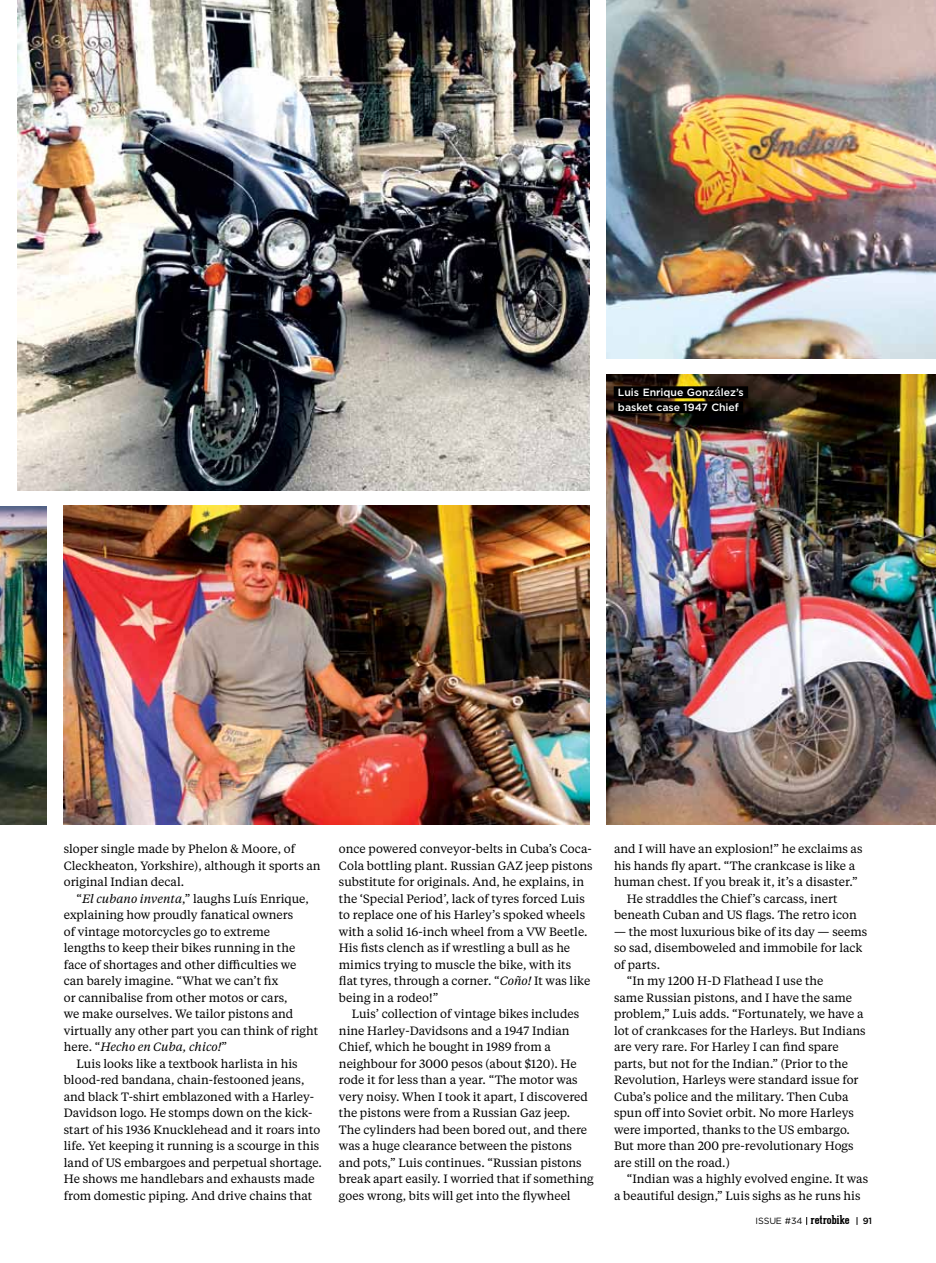
<style>
.page{position:relative;width:936px;height:1263px;background:#fff}
.page>*{position:absolute;margin:0;border:0;box-sizing:border-box;transform-origin:0 0}
.t1{font:12px/16.5px "Tiempos Text";color:#000}
.t2{font:italic 12px "Tiempos Text";color:#000}
.t3{font:700 12px "Geared Slab";letter-spacing:-.005em;color:#000}
.t4{font:500 10.5px/15px "Gotham";color:#fff}
.s1{font-family:"Tiempos Text";font-weight:400;font-size:12px}
.s2{font-style:italic}
.s3{font-style:normal}
.s4{font-family:"Gotham";font-weight:400;font-size:9px}
.s5{font-family:"Gotham";font-weight:500;font-size:9px}
</style>
<div class="page">
<img style="left:606px;top:375px;width:329px;height:449px">
<img style="left:606px;top:0;width:329px;height:358px">
<img style="left:0;top:507px;width:47px;height:317px">
<img style="left:64px;top:505px;width:525px;height:319px">
<img style="left:17px;top:0;width:572px;height:490px">
<div style="left:613px;top:386px;width:135px;height:12px;background:#000"></div>
<div style="left:613px;top:401px;width:130px;height:12px;background:#000"></div>
<p class="t4" style="left:618px;top:385px;width:127px">Luis Enrique Gonz<span class="s1">á</span>lez’s basket case 1947 Chief</p>
<p class="t1" style="left:64px;top:840px;width:258px">sloper single made by Phelon &amp; Moore, of<br>Cleckheaton, Yorkshire), although it sports an original Indian decal.</p>
<p class="t1" style="left:77px;top:890px;width:234px">“<span class="s2">El cubano inventa</span>,” laughs Luís Enrique,</p>
<p class="t1" style="left:64px;top:906px;width:231px">explaining how proudly fanatical owners</p>
<p class="t1" style="left:64px;top:923px;width:208px">of vintage motorcycles go to extreme</p>
<p class="t1" style="left:64px;top:939px;width:233px">lengths to keep their bikes running in the</p>
<p class="t1" style="left:64px;top:956px;width:234px">face of shortages and other difficulties we</p>
<p class="t1" style="left:64px;top:972px;width:216px">can barely imagine. “What we can’t fix</p>
<p class="t1" style="left:64px;top:989px;width:225px">or cannibalise from other motos or cars,</p>
<p class="t1" style="left:64px;top:1005px;width:231px">we make ourselves. We tailor pistons and</p>
<p class="t1" style="left:64px;top:1022px;width:256px">virtually any other part you can think of right</p>
<p class="t2" style="left:64px;top:1039px;width:165px"><span class="s3">here. “</span>Hecho en Cuba, chico!<span class="s3">”</span></p>
<p class="t1" style="left:77px;top:1055px;width:222px">Luis looks like a textbook harlista in his</p>
<p class="t1" style="left:64px;top:1071px;width:242px">blood-red bandana, chain-festooned jeans,</p>
<p class="t1" style="left:64px;top:1088px;width:252px">and black T-shirt emblazoned with a Harley-</p>
<p class="t1" style="left:64px;top:1104px;width:250px">Davidson logo. He stomps down on the kick-</p>
<p class="t1" style="left:64px;top:1121px;width:258px">start of his 1936 Knucklehead and it roars into</p>
<p class="t1" style="left:64px;top:1137px;width:257px">life. Yet keeping it running is a scourge in this</p>
<p class="t1" style="left:64px;top:1154px;width:259px">land of US embargoes and perpetual shortage.</p>
<p class="t1" style="left:64px;top:1170px;width:252px">He shows me handlebars and exhausts made</p>
<p class="t1" style="left:64px;top:1187px;width:250px">from domestic piping. And drive chains that</p>
<p class="t1" style="left:339px;top:840px;width:255px">once powered conveyor-belts in Cuba’s Coca-Cola bottling plant. Russian GAZ jeep pistons substitute for originals. And, he explains, in the ‘Special Period’, lack of tyres forced Luis to replace one of his Harley’s spoked wheels with a solid 16-inch wheel from a VW Beetle.<br>His fists clench as if wrestling a bull as he mimics trying to muscle the bike, with its flat tyres, through a corner. “<span class="s2">Coño!</span> It was like being in a rodeo!”</p>
<p class="t1" style="left:339px;top:1005px;width:256px;text-indent:13px">Luis’ collection of vintage bikes includes nine Harley-Davidsons and a 1947 Indian Chief, which he bought in 1989 from a neighbour for 3000 pesos (about $120). He rode it for less than a year. “The motor was very noisy. When I took it apart, I discovered the pistons were from a Russian Gaz jeep.<br>The cylinders had been bored out, and there was a huge clearance between the pistons and pots,” Luis continues. “Russian pistons break apart easily. I worried that if something goes wrong, bits will get into the flywheel</p>
<p class="t1" style="left:614px;top:840px;width:250px">and I will have an explosion!” he exclaims as</p>
<p class="t1" style="left:614px;top:857px;width:243px">his hands fly apart. “The crankcase is like a</p>
<p class="t1" style="left:614px;top:873px;width:245px">human chest. If you break it, it’s a disaster.”</p>
<p class="t1" style="left:626px;top:890px;width:212px">He straddles the Chief’s carcass, inert</p>
<p class="t1" style="left:614px;top:906px;width:244px">beneath Cuban and US flags. The retro icon</p>
<p class="t1" style="left:614px;top:923px;width:255px">— the most luxurious bike of its day — seems</p>
<p class="t1" style="left:614px;top:939px;width:250px">so sad, disemboweled and immobile for lack</p>
<p class="t1" style="left:614px;top:956px;width:48px">of parts.</p>
<p class="t1" style="left:626px;top:972px;width:198px">“In my 1200 H-D Flathead I use the</p>
<p class="t1" style="left:614px;top:989px;width:240px">same Russian pistons, and I have the same</p>
<p class="t1" style="left:614px;top:1005px;width:251px">problem,” Luis adds. “Fortunately, we have a</p>
<p class="t1" style="left:614px;top:1022px;width:253px">lot of crankcases for the Harleys. But Indians</p>
<p class="t1" style="left:614px;top:1038px;width:226px">are very rare. For Harley I can find spare</p>
<p class="t1" style="left:614px;top:1055px;width:235px">parts, but not for the Indian.” (Prior to the</p>
<p class="t1" style="left:614px;top:1071px;width:246px">Revolution, Harleys were standard issue for</p>
<p class="t1" style="left:614px;top:1088px;width:236px">Cuba’s police and the military. Then Cuba</p>
<p class="t1" style="left:614px;top:1104px;width:241px">spun off into Soviet orbit. No more Harleys</p>
<p class="t1" style="left:614px;top:1121px;width:237px">were imported, thanks to the US embargo.</p>
<p class="t1" style="left:614px;top:1137px;width:241px">But more than 200 pre-revolutionary Hogs</p>
<p class="t1" style="left:614px;top:1154px;width:117px">are still on the road.)</p>
<p class="t1" style="left:626px;top:1170px;width:243px">“Indian was a highly evolved engine. It was</p>
<p class="t1" style="left:614px;top:1187px;width:248px">a beautiful design,” Luis sighs as he runs his</p>
<p class="t3" style="left:755px;top:1212px;width:118px"><span class="s4">ISSUE #34</span> retrobike <span class="s5">91</span></p>
</div>
